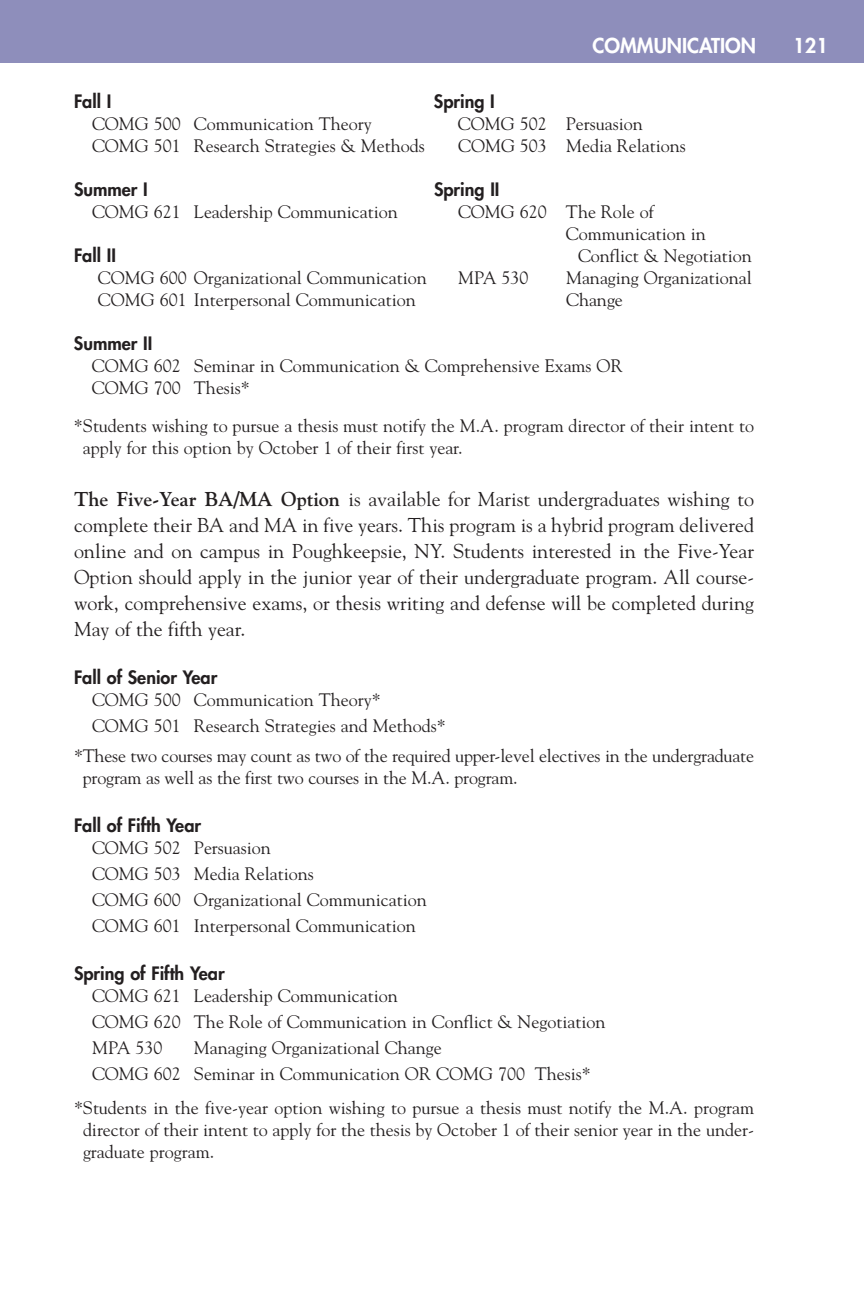
<style>
.page{position:relative;width:864px;height:1296px;background:#fff}
.page>*{position:absolute;margin:0;border:0;box-sizing:border-box;transform-origin:0 0}
.t1{font:20px/26px "Goudy";color:#231f20;text-align:justify}
.t2{font:800 20px "Futura";color:#fff}
.t3{font:18px/26px "Goudy";color:#231f20}
.t4{font:800 18px "Futura";color:#231f20}
.s1{font-weight:700}
</style>
<div class="page">
<div style="left:0;top:0;width:864px;height:63px;background:#8e8ebb"></div>
<p class="t2" style="left:593px;top:36px;width:165px">COMMUNICATION</p>
<p class="t2" style="left:793px;top:36px;width:36px">121</p>
<p class="t4" style="left:74px;top:92px;width:39px">Fall I</p>
<p class="t4" style="left:434px;top:92px;width:62px">Spring I</p>
<p class="t3" style="left:92px;top:112px;width:281px">COMG 500 Communication Theory</p>
<p class="t3" style="left:458px;top:112px;width:186px">COMG 502 Persuasion</p>
<p class="t3" style="left:92px;top:134px;width:334px">COMG 501 Research Strategies &amp; Methods</p>
<p class="t3" style="left:458px;top:134px;width:229px">COMG 503 Media Relations</p>
<p class="t4" style="left:74px;top:180px;width:75px">Summer I</p>
<p class="t4" style="left:434px;top:180px;width:67px">Spring II</p>
<p class="t3" style="left:92px;top:200px;width:307px">COMG 621 Leadership Communication</p>
<p class="t3" style="left:566px;top:202px;width:141px;line-height:22px;text-indent:-108px">COMG 620 The Role of<br>Communication in</p>
<p class="t4" style="left:74px;top:246px;width:43px">Fall II</p>
<p class="t3" style="left:578px;top:244px;width:175px">Conflict &amp; Negotiation</p>
<p class="t3" style="left:98px;top:266px;width:330px">COMG 600 Organizational Communication</p>
<p class="t3" style="left:458px;top:266px;width:72px">MPA 530</p>
<p class="t3" style="left:566px;top:266px;width:187px">Managing Organizational</p>
<p class="t3" style="left:98px;top:288px;width:319px">COMG 601 Interpersonal Communication</p>
<p class="t3" style="left:566px;top:288px;width:58px">Change</p>
<p class="t4" style="left:74px;top:334px;width:80px">Summer II</p>
<p class="t3" style="left:92px;top:356px;width:532px;line-height:22px">COMG 602 Seminar in Communication &amp; Comprehensive Exams OR<br>COMG 700 Thesis*</p>
<p class="t3" style="left:83px;top:416px;width:673px;line-height:22px;text-indent:-9px">*Students wishing to pursue a thesis must notify the M.A. program director of their intent to apply for this option by October 1 of their first year.</p>
<p class="t1" style="left:74px;top:487px;width:682px"><span class="s1">The Five-Year BA/MA Option</span> is available for Marist undergraduates wishing to complete their BA and MA in five years. This program is a hybrid program delivered online and on campus in Poughkeepsie, NY. Students interested in the Five-Year Option should apply in the junior year of their undergraduate program. All course&shy;work, comprehensive exams, or thesis writing and defense will be completed during May of the fifth year.</p>
<p class="t4" style="left:74px;top:668px;width:145px">Fall of Senior Year</p>
<p class="t3" style="left:92px;top:688px;width:355px">COMG 500 Communication Theory*<br>COMG 501 Research Strategies and Methods*</p>
<p class="t3" style="left:83px;top:746px;width:673px;line-height:22px;text-indent:-9px">*These two courses may count as two of the required upper-level electives in the undergraduate program as well as the first two courses in the M.A. program.</p>
<p class="t4" style="left:74px;top:816px;width:129px">Fall of Fifth Year</p>
<p class="t3" style="left:92px;top:836px;width:336px">COMG 502 Persuasion<br>COMG 503 Media Relations<br>COMG 600 Organizational Communication<br>COMG 601 Interpersonal Communication</p>
<p class="t4" style="left:74px;top:964px;width:152px">Spring of Fifth Year</p>
<p class="t3" style="left:92px;top:984px;width:515px">COMG 621 Leadership Communication<br>COMG 620 The Role of Communication in Conflict &amp; Negotiation<br>MPA 530</p>
<p class="t3" style="left:92px;top:1036px;width:500px;text-indent:102px">Managing Organizational Change<br>COMG 602 Seminar in Communication OR COMG 700 Thesis*</p>
<p class="t3" style="left:83px;top:1098px;width:673px;line-height:22px;text-align:justify;text-indent:-9px">*Students in the five-year option wishing to pursue a thesis must notify the M.A. program director of their intent to apply for the thesis by October 1 of their senior year in the under&shy;graduate program.</p>
</div>
